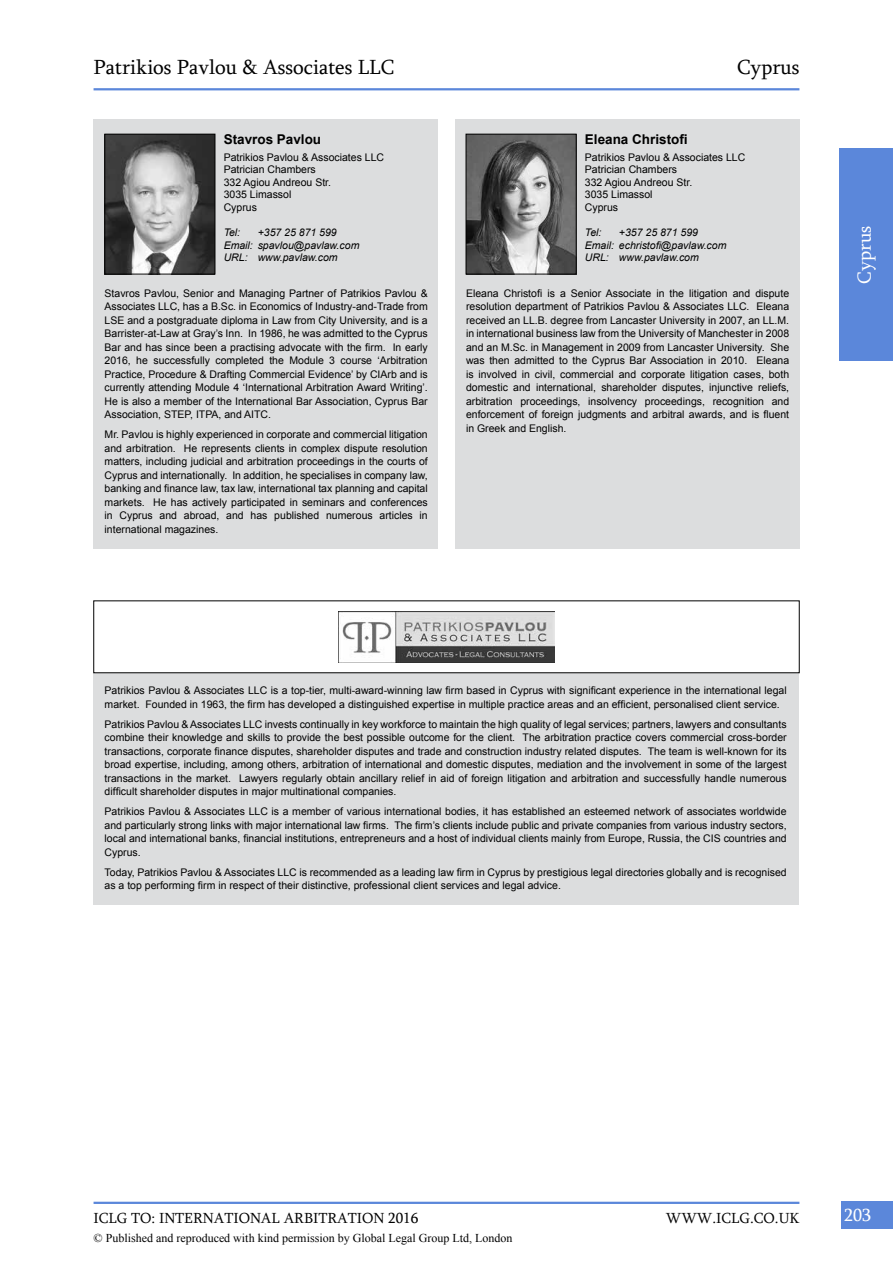
<style>
.page{position:relative;width:893px;height:1263px;background:#fff}
.page>*{position:absolute;margin:0;border:0;box-sizing:border-box;transform-origin:0 0}
.t1{font:21px "Sylfaen";color:#000}
.t2{font:19.5px "Sylfaen";color:#fff}
.t3{font:18px "Sylfaen";color:#fff}
.t4{font:15px "Sylfaen";color:#000}
.t5{font:700 13.5px "Arial";color:#000}
.t6{font:12px "Times New Roman";color:#000}
.t7{font:10.5px/13.5px "Arial";color:#000;text-align:justify}
.t8{font:italic 10.5px/12.6px "Arial";color:#000}
</style>
<div class="page">
<div style="left:841px;top:1201px;width:52px;height:28px;background:#5b87da"></div>
<hr style="left:94px;top:1202px;width:705px;height:2px;background:#5b87da">
<div style="left:840px;top:148px;width:53px;height:213px;background:#5b87da"></div>
<div style="left:94px;top:119px;width:344px;height:430px;background:#dcddde"></div>
<div style="left:94px;top:673px;width:705px;height:231px;background:#dcddde"></div>
<div style="left:455px;top:119px;width:344px;height:430px;background:#dcddde"></div>
<hr style="left:94px;top:88px;width:705px;height:2px;background:#5b87da">
<img style="left:107px;top:136px;width:106px;height:136px">
<div style="left:105px;top:134px;width:110px;height:140px;border:1px solid #000"></div>
<img style="left:468px;top:136px;width:106px;height:136px">
<div style="left:466px;top:134px;width:110px;height:140px;border:1px solid #000"></div>
<img style="left:339px;top:611px;width:215px;height:51px">
<h1 class="t1" style="left:94px;top:53px;width:302px">Patrikios Pavlou &amp; Associates LLC</h1>
<h1 class="t1" style="left:737px;top:53px;width:64px">Cyprus</h1>
<p class="t5" style="left:224px;top:130px;width:99px">Stavros Pavlou</p>
<p class="t7" style="left:224px;top:151px;width:162px;line-height:12.6px;text-align:left">Patrikios Pavlou &amp; Associates LLC<br>Patrician Chambers<br>332 Agiou Andreou Str.<br>3035 Limassol<br>Cyprus</p>
<p class="t8" style="left:224px;top:226px;width:18px">Tel:</p>
<p class="t8" style="left:224px;top:226px;width:137px;text-indent:34px">+357 25 871 599<br>Email: spavlou@pavlaw.com<br>URL: www.pavlaw.com</p>
<p class="t7" style="left:105px;top:286px;width:325px">Stavros Pavlou, Senior and Managing Partner of Patrikios Pavlou &amp; Associates LLC, has a B.Sc. in Economics of Industry-and-Trade from LSE and a postgraduate diploma in Law from City University, and is a Barrister-at-Law at Gray’s Inn. In 1986, he was admitted to the Cyprus Bar and has since been a practising advocate with the firm. In early 2016, he successfully completed the Module 3 course ‘Arbitration Practice, Procedure &amp; Drafting Commercial Evidence’ by CIArb and is currently attending Module 4 ‘International Arbitration Award Writing’.<br>He is also a member of the International Bar Association, Cyprus Bar Association, STEP, ITPA, and AITC.</p>
<p class="t7" style="left:105px;top:428px;width:325px">Mr. Pavlou is highly experienced in corporate and commercial litigation and arbitration. He represents clients in complex dispute resolution matters, including judicial and arbitration proceedings in the courts of Cyprus and internationally. In addition, he specialises in company law, banking and finance law, tax law, international tax planning and capital markets. He has actively participated in seminars and conferences in Cyprus and abroad, and has published numerous articles in international magazines.</p>
<p class="t5" style="left:585px;top:130px;width:104px">Eleana Christofi</p>
<p class="t7" style="left:585px;top:151px;width:162px;line-height:12.6px;text-align:left">Patrikios Pavlou &amp; Associates LLC<br>Patrician Chambers<br>332 Agiou Andreou Str.<br>3035 Limassol<br>Cyprus</p>
<p class="t8" style="left:585px;top:226px;width:18px">Tel:</p>
<p class="t8" style="left:585px;top:226px;width:143px;text-indent:34px">+357 25 871 599<br>Email: echristofi@pavlaw.com<br>URL: www.pavlaw.com</p>
<p class="t7" style="left:466px;top:287px;width:325px">Eleana Christofi is a Senior Associate in the litigation and dispute resolution department of Patrikios Pavlou &amp; Associates LLC. Eleana received an LL.B. degree from Lancaster University in 2007, an LL.M. in international business law from the University of Manchester in 2008 and an M.Sc. in Management in 2009 from Lancaster University. She was then admitted to the Cyprus Bar Association in 2010. Eleana is involved in civil, commercial and corporate litigation cases, both domestic and international, shareholder disputes, injunctive reliefs, arbitration proceedings, insolvency proceedings, recognition and enforcement of foreign judgments and arbitral awards, and is fluent in Greek and English.</p>
<h2 class="t2" style="left:851px;top:284px;width:59px;rotate:-90deg">Cyprus</h2>
<p class="t7" style="left:105px;top:684px;width:684px">Patrikios Pavlou &amp; Associates LLC is a top-tier, multi-award-winning law firm based in Cyprus with significant experience in the international legal market. Founded in 1963, the firm has developed a distinguished expertise in multiple practice areas and an efficient, personalised client service.</p>
<p class="t7" style="left:105px;top:717px;width:684px">Patrikios Pavlou &amp; Associates LLC invests continually in key workforce to maintain the high quality of legal services; partners, lawyers and consultants combine their knowledge and skills to provide the best possible outcome for the client. The arbitration practice covers commercial cross-border transactions, corporate finance disputes, shareholder disputes and trade and construction industry related disputes. The team is well-known for its broad expertise, including, among others, arbitration of international and domestic disputes, mediation and the involvement in some of the largest transactions in the market. Lawyers regularly obtain ancillary relief in aid of foreign litigation and arbitration and successfully handle numerous difficult shareholder disputes in major multinational companies.</p>
<p class="t7" style="left:105px;top:805px;width:684px">Patrikios Pavlou &amp; Associates LLC is a member of various international bodies, it has established an esteemed network of associates worldwide and particularly strong links with major international law firms. The firm’s clients include public and private companies from various industry sectors, local and international banks, financial institutions, entrepreneurs and a host of individual clients mainly from Europe, Russia, the CIS countries and Cyprus.</p>
<p class="t7" style="left:105px;top:865px;width:684px">Today, Patrikios Pavlou &amp; Associates LLC is recommended as a leading law firm in Cyprus by prestigious legal directories globally and is recognised as a top performing firm in respect of their distinctive, professional client services and legal advice.</p>
<h3 class="t4" style="left:94px;top:1208px;width:326px">ICLG TO: INTERNATIONAL ARBITRATION 2016</h3>
<h3 class="t4" style="left:666px;top:1208px;width:135px">WWW.ICLG.CO.UK</h3>
<h3 class="t3" style="left:844px;top:1202px;width:28px">203</h3>
<p class="t6" style="left:94px;top:1229px;width:420px">© Published and reproduced with kind permission by Global Legal Group Ltd, London</p>
</div>
